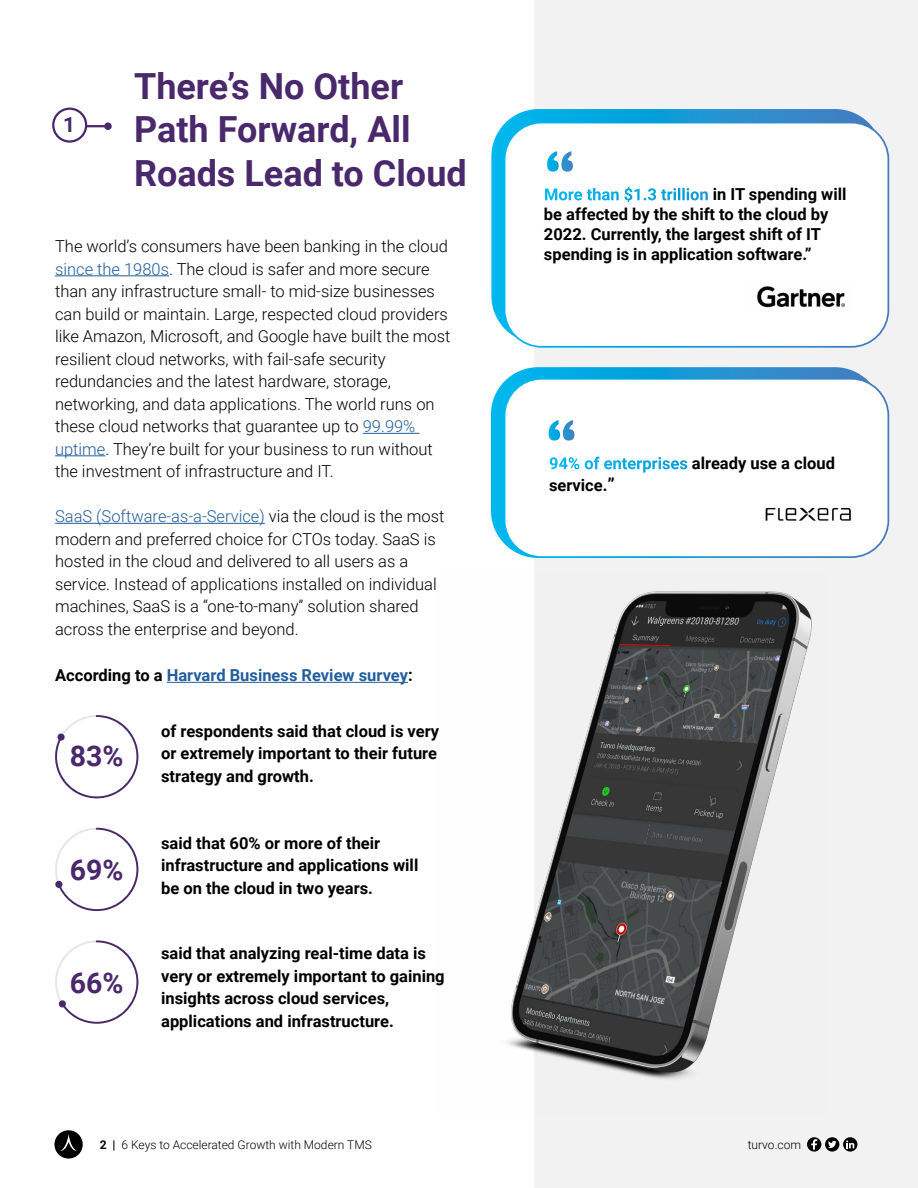
<style>
.page{position:relative;width:918px;height:1188px;background:#fff}
.page>*{position:absolute;margin:0;border:0;box-sizing:border-box;transform-origin:0 0}
.t1{font:700 67.05px "Britannic";color:#fff}
.t2{font:700 36px/43.2px "Roboto";color:#4a286c}
.t3{font:700 28.5px "Roboto";color:#4a286c}
.t4{font:700 21px "Roboto";color:#4a286c}
.t5{font:300 16.5px/22.5px "Roboto";color:#000}
.t6{font:700 16.5px/22.5px "Roboto";color:#000}
.t7{font:700 16.5px "Roboto";color:#215e9e}
.t8{font:300 12px "Roboto";color:#000}
.s1{color:#215e9e}
.s2{color:#000}
.s3{color:#fff}
.s4{font-size:18px}
.s5{font-weight:700}
</style>
<div class="page">
<div style="left:535px;top:0;width:383px;height:1188px;background:#f2f2f2"></div>
<img style="left:507px;top:575px;width:305px;height:538px">
<svg style="left:491px;top:367px;width:391px;height:191px"></svg>
<div style="left:52px;top:108px;width:35px;height:35px;border:2px solid #4a286c;border-radius:50%"></div>
<hr style="left:86px;top:125px;width:23px;height:2px;background:#4a286c">
<div style="left:104px;top:122px;width:8px;height:8px;background:#4a286c;border-radius:50%"></div>
<hr style="left:55px;top:275px;width:114px;height:1px;background:#215e9e">
<hr style="left:363px;top:433px;width:57px;height:1px;background:#215e9e">
<hr style="left:55px;top:455px;width:50px;height:1px;background:#215e9e">
<hr style="left:55px;top:523px;width:210px;height:1px;background:#215e9e">
<hr style="left:167px;top:682px;width:241px;height:1px;background:#215e9e">
<svg style="left:55px;top:715px;width:83px;height:83px"></svg>
<svg style="left:55px;top:828px;width:83px;height:83px"></svg>
<svg style="left:55px;top:940px;width:83px;height:84px"></svg>
<svg style="left:491px;top:109px;width:392px;height:234px"></svg>
<div style="left:505px;top:123px;width:383px;height:224px;background:#fff;border-radius:37px"></div>
<div style="left:504px;top:122px;width:385px;height:226px;border:2px solid #fff;border-radius:37px"></div>
<img style="left:757px;top:286px;width:88px;height:22px">
<div style="left:505px;top:379px;width:383px;height:178px;background:#fff;border-radius:37px"></div>
<div style="left:504px;top:378px;width:385px;height:180px;border:2px solid #fff;border-radius:37px"></div>
<img style="left:765px;top:507px;width:86px;height:14px">
<svg style="left:54px;top:1130px;width:29px;height:29px"></svg>
<svg style="left:825px;top:1137px;width:14px;height:15px"></svg>
<svg style="left:828px;top:1140px;width:8px;height:10px"></svg>
<svg style="left:807px;top:1137px;width:14px;height:15px"></svg>
<svg style="left:811px;top:1139px;width:6px;height:11px"></svg>
<svg style="left:843px;top:1137px;width:14px;height:15px"></svg>
<svg style="left:846px;top:1140px;width:8px;height:8px"></svg>
<p class="t4" style="left:63px;top:110px;width:14px">1</p>
<h2 class="t2" style="left:134px;top:63px;width:334px">There’s No Other<br>Path Forward, All<br>Roads Lead to Cloud</h2>
<p class="t5" style="left:55px;top:234px;width:397px">The world’s consumers have been banking in the cloud <span class="s1">since the 1980s</span>. The cloud is safer and more secure than any infrastructure small- to mid-size businesses can build or maintain. Large, respected cloud providers like Amazon, Microsoft, and Google have built the most resilient cloud networks, with fail-safe security redundancies and the latest hardware, storage, networking, and data applications. The world runs on these cloud networks that guarantee up to <span class="s1">99.99% uptime</span>. They’re built for your business to run without the investment of infrastructure and IT.</p>
<p class="t5" style="left:55px;top:504px;width:391px"><span class="s1">SaaS (Software-as-a-Service)</span> via the cloud is the most modern and preferred choice for CTOs today. SaaS is hosted in the cloud and delivered to all users as a service. Instead of applications installed on individual machines, SaaS is a “one-to-many” solution shared across the enterprise and beyond.</p>
<p class="t7" style="left:55px;top:664px;width:359px"><span class="s2">According to a</span> Harvard Business Review survey<span class="s2">:</span></p>
<h3 class="t3" style="left:70px;top:736px;width:55px">83%</h3>
<h3 class="t3" style="left:70px;top:850px;width:55px">69%</h3>
<h3 class="t3" style="left:70px;top:963px;width:55px">66%</h3>
<p class="t6" style="left:161px;top:719px;width:280px">of respondents said that cloud is very or extremely important to their future strategy and growth.</p>
<p class="t6" style="left:161px;top:831px;width:259px">said that 60% or more of their infrastructure and applications will be on the cloud in two years.</p>
<p class="t6" style="left:161px;top:942px;width:285px">said that analyzing real-time data is very or extremely important to gaining insights across cloud services, applications and infrastructure.</p>
<h1 class="t1" style="left:544px;top:136px;width:34px">“</h1>
<p class="t6" style="left:544px;top:184px;width:304px;line-height:19.8px"><span class="s3">More than $1.3 trillion</span> in IT spending will be affected by the shift to the cloud by 2022. Currently, the largest shift of IT spending is in application software.”</p>
<h1 class="t1" style="left:545px;top:405px;width:34px">“</h1>
<p class="t6" style="left:549px;top:452px;width:287px;line-height:21.6px"><span class="s3">94% of enterprises</span> already use a cloud service.<span class="s4">”</span></p>
<p class="t8" style="left:100px;top:1136px;width:274px"><span class="s5">2 |</span> 6 Keys to Accelerated Growth with Modern TMS</p>
<p class="t8" style="left:748px;top:1136px;width:55px">turvo.com</p>
</div>
